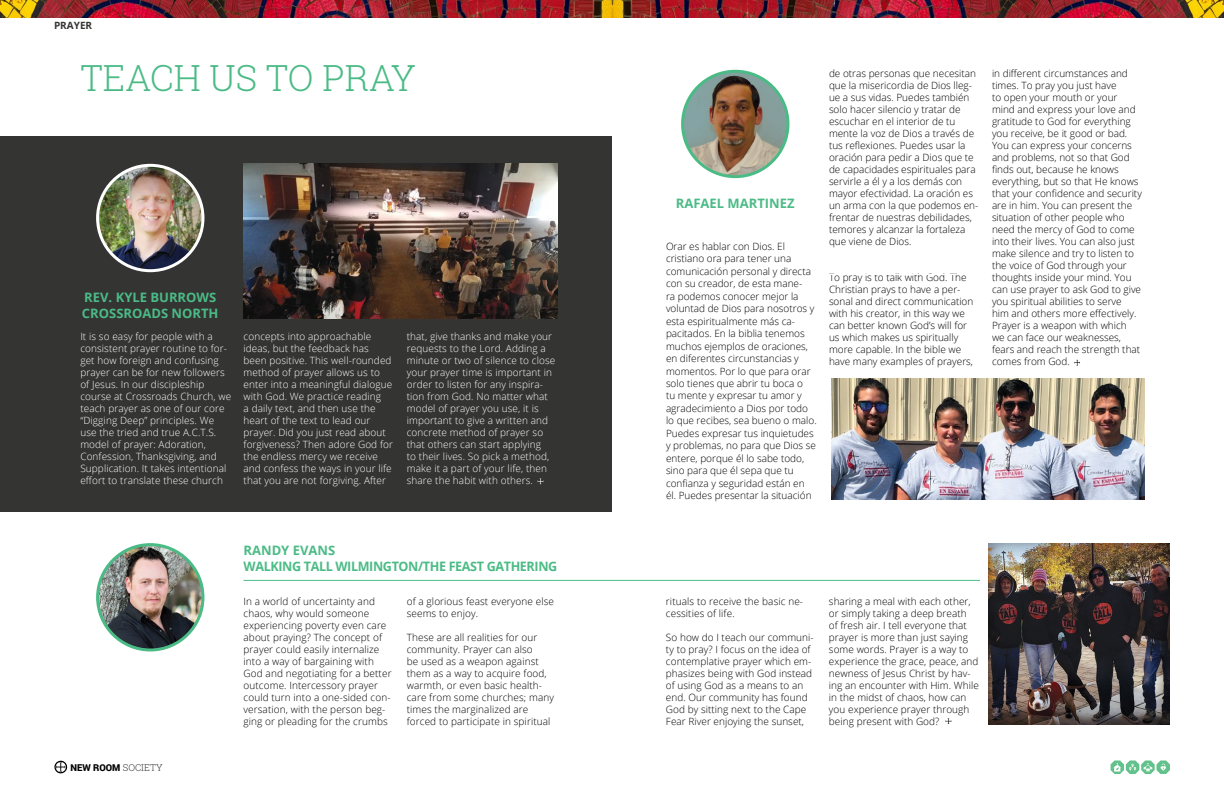
<style>
.page{position:relative;width:1224px;height:792px;background:#fff}
.page>*{position:absolute;margin:0;border:0;box-sizing:border-box;transform-origin:0 0}
.t1{font:300 36px "Roboto Slab";color:#4bbb86}
.t2{font:700 13px/15.6px "Open Sans";letter-spacing:-.03em;color:#4bbb86}
.t3{font:700 13px/15.6px "Open Sans";color:#4bbb86}
.t4{font:300 10px/12px "Open Sans";color:#000}
.t5{font:300 10px/12px "Open Sans";letter-spacing:.01em;color:#fff}
.t6{font:700 10px "Open Sans";color:#343433}
.t7{font:900 9.4px "Roboto";color:#000}
.s1{font-family:"Roboto Slab";font-weight:300;color:#343433}
</style>
<div class="page">
<img style="left:0;top:0;width:1224px;height:17px">
<img style="left:988px;top:543px;width:182px;height:182px">
<div style="left:0;top:136px;width:612px;height:375px;background:#343433"></div>
<img style="left:98px;top:165px;width:105px;height:106px;border-radius:53px">
<div style="left:96px;top:164px;width:108px;height:108px;border:3px solid #fff;border-radius:50%"></div>
<img style="left:244px;top:164px;width:314px;height:154px">
<img style="left:683px;top:71px;width:105px;height:106px;border-radius:53px">
<div style="left:681px;top:70px;width:108px;height:108px;border:3px solid #4bbb86;border-radius:50%"></div>
<img style="left:831px;top:379px;width:314px;height:120px">
<img style="left:98px;top:545px;width:105px;height:105px;border-radius:53px">
<div style="left:96px;top:543px;width:108px;height:109px;border:3px solid #4bbb86;border-radius:50%"></div>
<hr style="left:244px;top:580px;width:736px;height:1px;background:#4bbb86">
<svg style="left:538px;top:478px;width:5px;height:6px"></svg>
<svg style="left:1074px;top:360px;width:6px;height:6px"></svg>
<svg style="left:946px;top:718px;width:5px;height:6px"></svg>
<svg style="left:54px;top:760px;width:14px;height:14px"></svg>
<svg style="left:1111px;top:761px;width:59px;height:13px"></svg>
<p class="t6" style="left:54px;top:18px;width:40px">PRAYER</p>
<h1 class="t1" style="left:80px;top:54px;width:337px">TEACH US TO PRAY</h1>
<h2 class="t3" style="left:82px;top:289px;width:138px">REV. KYLE BURROWS<br>CROSSROADS NORTH</h2>
<p class="t5" style="left:80px;top:330px;width:152px">It is so easy for people with a consistent prayer routine to for&shy;get how foreign and confusing prayer can be for new followers of Jesus. In our discipleship course at Crossroads Church, we teach prayer as one of our core “Digging Deep” principles. We use the tried and true A.C.T.S. model of prayer: Adoration,<br>Confession, Thanksgiving, and<br>Supplication. It takes intentional effort to translate these church</p>
<p class="t5" style="left:244px;top:330px;width:151px">concepts into approachable ideas, but the feedback has been positive. This well-rounded method of prayer allows us to enter into a meaningful dialogue with God. We practice reading<br>a daily text, and then use the heart of the text to lead our prayer. Did you just read about forgiveness? Then adore God for the endless mercy we receive and confess the ways in your life that you are not forgiving. After</p>
<p class="t5" style="left:407px;top:330px;width:150px">that, give thanks and make your requests to the Lord. Adding a minute or two of silence to close your prayer time is important in order to listen for any inspira&shy;tion from God. No matter what model of prayer you use, it is important to give a written and concrete method of prayer so that others can start applying<br>to their lives. So pick a method, make it a part of your life, then share the habit with others.</p>
<h2 class="t2" style="left:244px;top:542px;width:315px">RANDY EVANS<br>WALKING TALL WILMINGTON/THE FEAST GATHERING</h2>
<p class="t7" style="left:71px;top:761px;width:94px">NEW ROOM <span class="s1">SOCIETY</span></p>
<p class="t4" style="left:244px;top:595px;width:149px">In a world of uncertainty and chaos, why would someone experiencing poverty even care about praying? The concept of prayer could easily internalize into a way of bargaining with<br>God and negotiating for a better outcome. Intercessory prayer could turn into a one-sided con&shy;versation, with the person beg&shy;ging or pleading for the crumbs</p>
<p class="t4" style="left:407px;top:595px;width:149px">of a glorious feast everyone else seems to enjoy.</p>
<p class="t4" style="left:407px;top:631px;width:149px">These are all realities for our community. Prayer can also<br>be used as a weapon against them as a way to acquire food, warmth, or even basic health&shy;care from some churches; many times the marginalized are forced to participate in spiritual</p>
<h2 class="t3" style="left:676px;top:195px;width:120px">RAFAEL MARTINEZ</h2>
<p class="t4" style="left:666px;top:240px;width:152px;line-height:12.5px">Orar es hablar con Dios. El cristiano ora para tener una comunicación personal y directa con su creador, de esta mane-<br>ra podemos conocer mejor la voluntad de Dios para nosotros y esta espiritualmente más ca&shy;pacitados. En la biblia tenemos muchos ejemplos de oraciones, en diferentes circunstancias y momentos. Por lo que para orar solo tienes que abrir tu boca o<br>tu mente y expresar tu amor y agradecimiento a Dios por todo lo que recibes, sea bueno o malo.<br>Puedes expresar tus inquietudes y problemas, no para que Dios se entere, porque él lo sabe todo, sino para que él sepa que tu confianza y seguridad están en él. Puedes presentar la situación</p>
<p class="t4" style="left:829px;top:67px;width:151px">de otras personas que necesitan que la misericordia de Dios lleg&shy;ue a sus vidas. Puedes también solo hacer silencio y tratar de escuchar en el interior de tu mente la voz de Dios a través de tus reflexiones. Puedes usar la oración para pedir a Dios que te de capacidades espirituales para servirle a él y a los demás con mayor efectividad. La oración es un arma con la que podemos en&shy;frentar de nuestras debilidades, temores y alcanzar la fortaleza que viene de Dios.</p>
<p class="t4" style="left:829px;top:271px;width:146px">To pray is to talk with God. The<br>Christian prays to have a per&shy;sonal and direct communication with his creator, in this way we can better known God’s will for us which makes us spiritually more capable. In the bible we have many examples of prayers,</p>
<p class="t4" style="left:992px;top:67px;width:151px">in different circumstances and times. To pray you just have<br>to open your mouth or your mind and express your love and gratitude to God for everything you receive, be it good or bad.<br>You can express your concerns and problems, not so that God finds out, because he knows everything, but so that He knows that your confidence and security are in him. You can present the situation of other people who need the mercy of God to come into their lives. You can also just make silence and try to listen to the voice of God through your thoughts inside your mind. You can use prayer to ask God to give you spiritual abilities to serve<br>him and others more effectively.<br>Prayer is a weapon with which we can face our weaknesses, fears and reach the strength that comes from God.</p>
<p class="t4" style="left:666px;top:595px;width:139px">rituals to receive the basic ne&shy;cessities of life.</p>
<p class="t4" style="left:666px;top:631px;width:149px">So how do I teach our communi&shy;ty to pray? I focus on the idea of contemplative prayer which em&shy;phasizes being with God instead of using God as a means to an end. Our community has found<br>God by sitting next to the Cape<br>Fear River enjoying the sunset,</p>
<p class="t4" style="left:829px;top:595px;width:151px">sharing a meal with each other, or simply taking a deep breath<br>of fresh air. I tell everyone that prayer is more than just saying some words. Prayer is a way to experience the grace, peace, and newness of Jesus Christ by hav&shy;ing an encounter with Him. While in the midst of chaos, how can you experience prayer through being present with God?</p>
</div>
